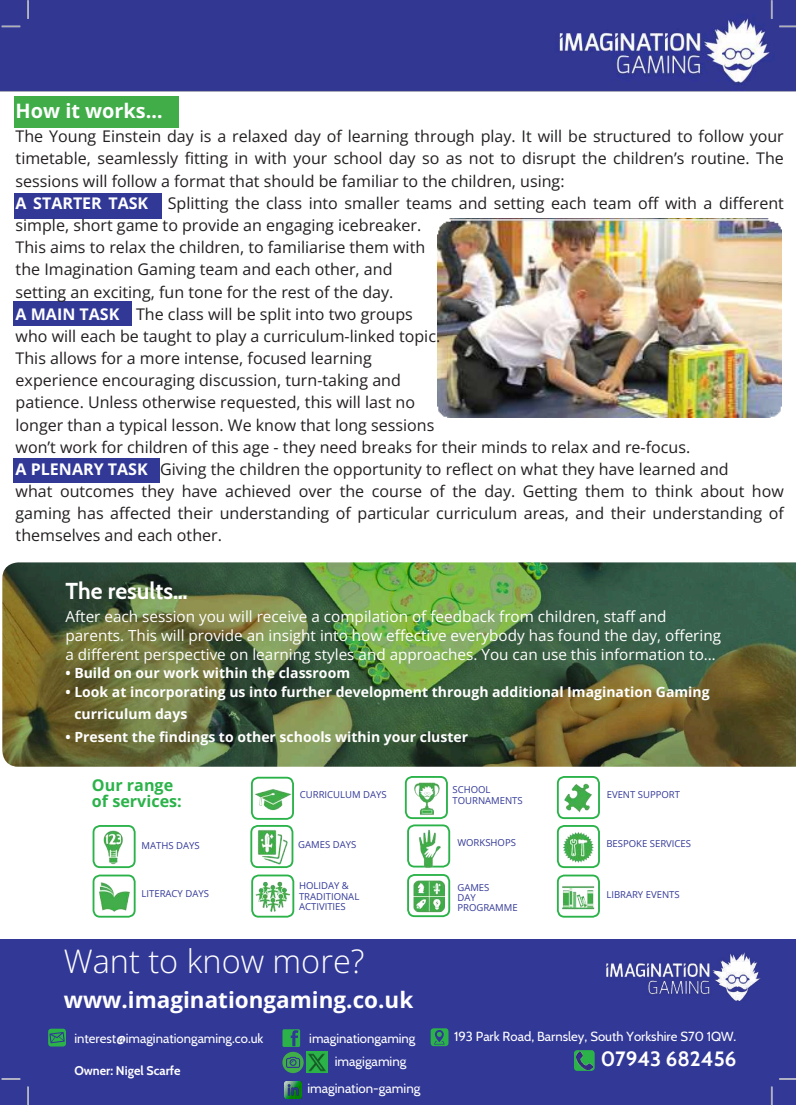
<style>
.page{position:relative;width:796px;height:1106px;background:#fff}
.page>*{position:absolute;margin:0;border:0;box-sizing:border-box;transform-origin:0 0}
.t1{font:300 32.5px "Open Sans";color:#fff}
.t2{font:700 23px "Cabin";color:#fff}
.t3{font:700 22.5px "Open Sans";color:#fff}
.t4{font:700 20.62px "Cabin";color:#fff}
.t5{font:700 19.88px "Open Sans";color:#fff}
.t6{font:700 16.12px/15.9px "Open Sans";color:#2bb34a}
.t7{font:16px/22.1px "Open Sans";color:#231f20}
.t8{font:15.25px/18.8px "Open Sans";color:#fff}
.t9{font:700 14px/21.9px "Open Sans";color:#fff}
.t10{font:13.25px/27.5px "Cabin";color:#fff}
.t11{font:13.12px "Cabin";color:#fff}
.t12{font:700 12.5px "Cabin";color:#fff}
.t13{font:9.5px/10.2px "Open Sans";color:#323896}
.s1{font-weight:700;color:#fff}
</style>
<div class="page">
<img style="left:2px;top:0;width:794px;height:1105px">
<div style="left:13px;top:458px;width:147px;height:24px;background:#323896"></div>
<div style="left:13px;top:301px;width:119px;height:24px;background:#323896"></div>
<div style="left:15px;top:193px;width:147px;height:25px;background:#323896"></div>
<div style="left:15px;top:96px;width:164px;height:32px;background:#40ad49"></div>
<img style="left:284px;top:1081px;width:17px;height:17px">
<svg style="left:282px;top:1029px;width:22px;height:43px"></svg>
<div style="left:306px;top:1051px;width:21px;height:21px;background:#2bb34a"></div>
<img style="left:308px;top:1053px;width:18px;height:18px">
<p class="t5" style="left:16px;top:97px;width:149px">How it works…</p>
<p class="t7" style="left:16px;top:125px;width:770px">The Young Einstein day is a relaxed day of learning through play. It will be structured to follow your timetable, seamlessly fitting in with your school day so as not to disrupt the children’s routine. The sessions will follow a format that should be familiar to the children, using:<br><span class="s1">A STARTER TASK</span> Splitting the class into smaller teams and setting each team off with a different simple, short game to provide an engaging icebreaker.<br>This aims to relax the children, to familiarise them with<br>the Imagination Gaming team and each other, and<br>setting an exciting, fun tone for the rest of the day.<br><span class="s1">A MAIN TASK</span> The class will be split into two groups<br>who will each be taught to play a curriculum-linked topic.<br>This allows for a more intense, focused learning<br>experience encouraging discussion, turn-taking and<br>patience. Unless otherwise requested, this will last no<br>longer than a typical lesson. We know that long sessions<br>won’t work for children of this age - they need breaks for their minds to relax and re-focus.<br><span class="s1">A PLENARY TASK</span> Giving the children the opportunity to reflect on what they have learned and<br>what outcomes they have achieved over the course of the day. Getting them to think about how gaming has affected their understanding of particular curriculum areas, and their understanding of themselves and each other.</p>
<h2 class="t2" style="left:65px;top:576px;width:124px">The results…</h2>
<p class="t8" style="left:65px;top:607px;width:657px">After each session you will receive a compilation of feedback from children, staff and parents. This will provide an insight into how effective everybody has found the day, offering a different perspective on learning styles and approaches. You can use this information to…</p>
<p class="t9" style="left:65px;top:661px;width:286px">• Build on our work within the classroom</p>
<p class="t9" style="left:74px;top:680px;width:637px;text-indent:-9px">• Look at incorporating us into further development through additional Imagination Gaming curriculum days</p>
<p class="t9" style="left:65px;top:726px;width:404px">• Present the findings to other schools within your cluster</p>
<p class="t6" style="left:92px;top:776px;width:91px">Our range of services:</p>
<p class="t13" style="left:142px;top:840px;width:60px">MATHS DAYS</p>
<p class="t13" style="left:142px;top:888px;width:69px">LITERACY DAYS</p>
<p class="t13" style="left:300px;top:789px;width:88px">CURRICULUM DAYS</p>
<p class="t13" style="left:298px;top:839px;width:60px">GAMES DAYS</p>
<p class="t13" style="left:299px;top:879px;width:62px;line-height:10.8px">HOLIDAY &amp;<br>TRADITIONAL<br>ACTIVITIES</p>
<p class="t13" style="left:452px;top:784px;width:72px">SCHOOL<br>TOURNAMENTS</p>
<p class="t13" style="left:607px;top:788px;width:75px">EVENT SUPPORT</p>
<p class="t13" style="left:457px;top:837px;width:60px">WORKSHOPS</p>
<p class="t13" style="left:457px;top:881px;width:62px">GAMES<br>DAY<br>PROGRAMME</p>
<p class="t13" style="left:606px;top:837px;width:86px">BESPOKE SERVICES</p>
<p class="t13" style="left:606px;top:888px;width:75px">LIBRARY EVENTS</p>
<h1 class="t1" style="left:64px;top:938px;width:302px">Want to know more?</h1>
<h3 class="t3" style="left:64px;top:983px;width:351px">www.imaginationgaming.co.uk</h3>
<p class="t11" style="left:74px;top:1030px;width:191px">interest@imaginationgaming.co.uk</p>
<p class="t11" style="left:309px;top:1030px;width:108px">imaginationgaming</p>
<p class="t11" style="left:454px;top:1027px;width:284px">193 Park Road, Barnsley, South Yorkshire S70 1QW.</p>
<p class="t4" style="left:601px;top:1046px;width:137px">07943 682456</p>
<p class="t12" style="left:74px;top:1062px;width:108px">Owner: Nigel Scarfe</p>
<p class="t10" style="left:307px;top:1047px;width:115px;text-indent:27px">imagigaming imagination-gaming</p>
</div>
